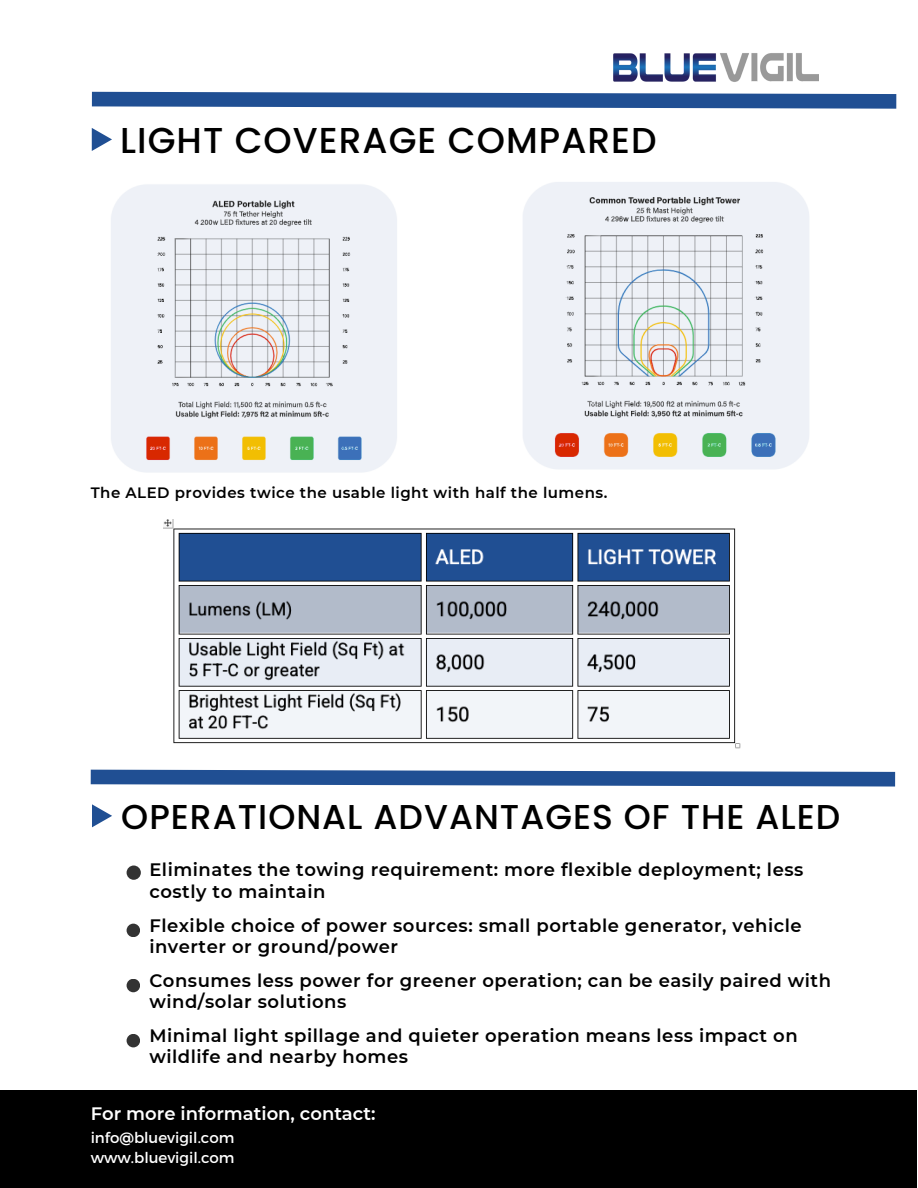
<style>
.page{position:relative;width:918px;height:1188px;background:#fff}
.page>*{position:absolute;margin:0;border:0;box-sizing:border-box;transform-origin:0 0}
.t1{font:500 36px "Poppins";letter-spacing:.03em;color:#000}
.t2{font:500 34.5px "Poppins";letter-spacing:.03em;color:#000}
.t3{font:600 18px/21.3px "Montserrat";letter-spacing:.03em;color:#000}
.t4{font:600 18px "Montserrat";color:#fff}
.t5{font:600 15px "Montserrat";letter-spacing:.035em;color:#000}
.t6{font:15px/20.2px "Montserrat";color:#fff}
</style>
<div class="page">
<img style="left:613px;top:53px;width:205px;height:29px">
<img style="left:111px;top:184px;width:286px;height:289px">
<img style="left:523px;top:182px;width:286px;height:287px">
<svg style="left:90px;top:769px;width:806px;height:18px;background:#4a70a7"></svg>
<div style="left:0;top:1090px;width:917px;height:98px;background:#000"></div>
<svg style="left:91px;top:91px;width:806px;height:18px;background:#4a70a7"></svg>
<svg style="left:92px;top:128px;width:20px;height:23px"></svg>
<div style="left:127px;top:866px;width:14px;height:14px;background:#333;border-radius:50%"></div>
<svg style="left:92px;top:804px;width:20px;height:23px"></svg>
<svg style="left:127px;top:979px;width:13px;height:13px"></svg>
<div style="left:127px;top:1034px;width:13px;height:13px;background:#333;border-radius:50%"></div>
<div style="left:127px;top:924px;width:13px;height:13px;background:#333;border-radius:50%"></div>
<img style="left:163px;top:519px;width:578px;height:230px">
<h1 class="t1" style="left:120px;top:115px;width:538px">LIGHT COVERAGE COMPARED</h1>
<p class="t5" style="left:91px;top:483px;width:518px">The ALED provides twice the usable light with half the lumens.</p>
<h2 class="t2" style="left:121px;top:793px;width:721px">OPERATIONAL ADVANTAGES OF THE ALED</h2>
<p class="t3" style="left:149px;top:859px;width:656px">Eliminates the towing requirement: more flexible deployment; less costly to maintain</p>
<p class="t3" style="left:149px;top:914px;width:654px">Flexible choice of power sources: small portable generator, vehicle inverter or ground/power</p>
<p class="t3" style="left:149px;top:970px;width:683px">Consumes less power for greener operation; can be easily paired with wind/solar solutions</p>
<p class="t3" style="left:149px;top:1025px;width:650px">Minimal light spillage and quieter operation means less impact on wildlife and nearby homes</p>
<p class="t4" style="left:91px;top:1102px;width:286px">For more information, contact:</p>
<p class="t6" style="left:91px;top:1127px;width:145px">info@bluevigil.com www.bluevigil.com</p>
</div>
